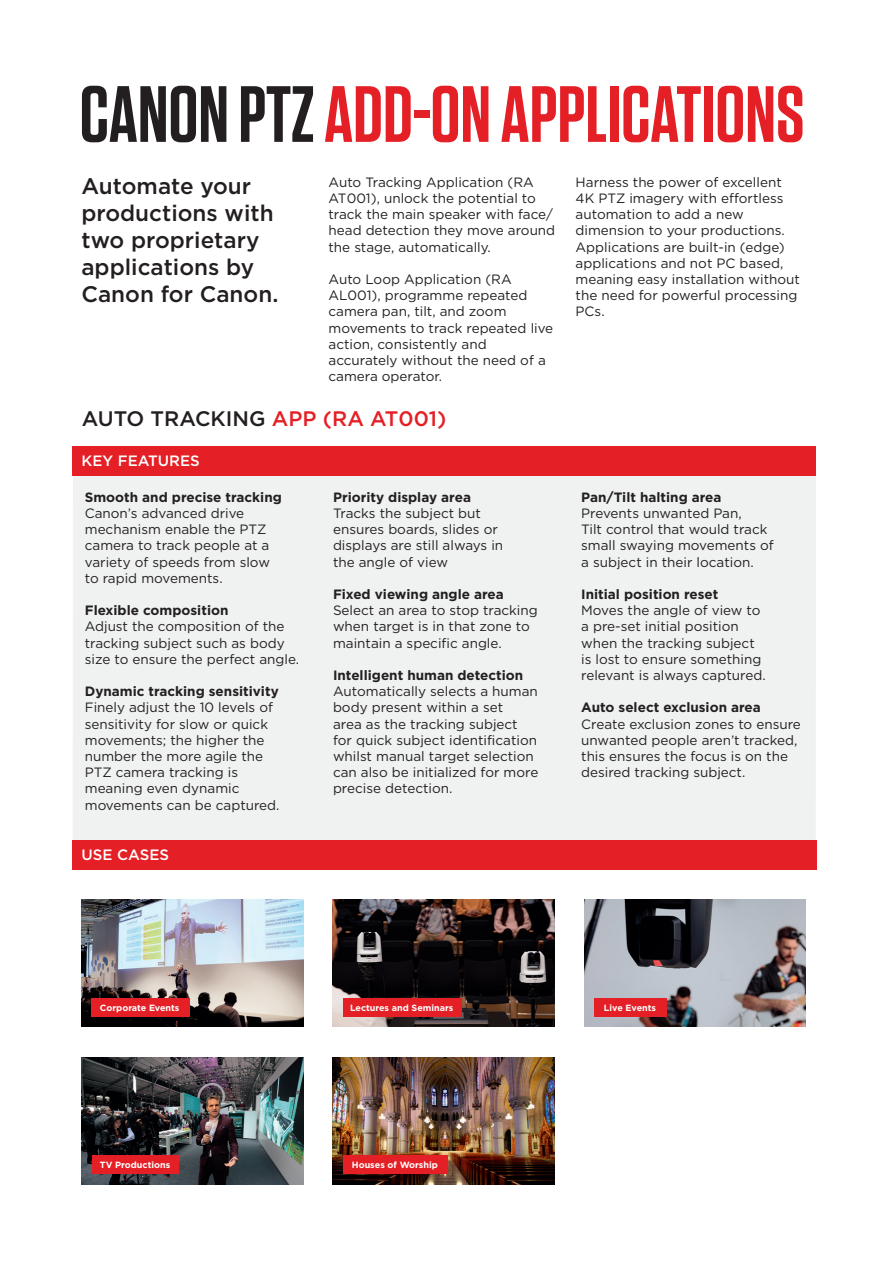
<style>
.page{position:relative;width:896px;height:1263px;background:#fff}
.page>*{position:absolute;margin:0;border:0;box-sizing:border-box;transform-origin:0 0}
.t1{font:600 79.5px "Tungsten";color:#e41f25}
.t2{font:500 22.5px/27px "Gotham";color:#231f20}
.t3{font:500 21px "Gotham";color:#231f20}
.t4{font:500 15px "Gotham";color:#fff}
.t5{font:13.5px/16.2px "Gotham";color:#231f20}
.t6{font:700 13.5px "Gotham";color:#231f20}
.t7{font:700 9px "Gotham";color:#fff}
.s1{color:#231f20}
.s2{color:#e41f25}
</style>
<div class="page">
<div style="left:73px;top:476px;width:742px;height:367px;background:#eff2f1"></div>
<div style="left:73px;top:446px;width:742px;height:30px;background:#e41f25"></div>
<div style="left:73px;top:840px;width:744px;height:30px;background:#e41f25"></div>
<img style="left:82px;top:899px;width:221px;height:128px">
<div style="left:91px;top:998px;width:99px;height:18px;background:#e41f25"></div>
<img style="left:82px;top:1057px;width:221px;height:127px">
<div style="left:93px;top:1155px;width:86px;height:19px;background:#e41f25"></div>
<img style="left:333px;top:1057px;width:221px;height:127px">
<div style="left:343px;top:1155px;width:104px;height:19px;background:#e41f25"></div>
<img style="left:333px;top:899px;width:221px;height:128px">
<div style="left:343px;top:998px;width:118px;height:18px;background:#e41f25"></div>
<img style="left:584px;top:899px;width:221px;height:128px">
<div style="left:594px;top:998px;width:72px;height:18px;background:#e41f25"></div>
<h1 class="t1" style="left:80px;top:72px;width:726px"><span class="s1">CANON PTZ</span> ADD-ON APPLICATIONS</h1>
<h2 class="t2" style="left:81px;top:172px;width:198px">Automate your productions with two proprietary applications by<br>Canon for Canon.</h2>
<p class="t5" style="left:328px;top:174px;width:228px">Auto Tracking Application (RA<br>AT001), unlock the potential to track the main speaker with face/ head detection they move around the stage, automatically.</p>
<p class="t5" style="left:328px;top:271px;width:226px">Auto Loop Application (RA<br>AL001), programme repeated camera pan, tilt, and zoom movements to track repeated live action, consistently and accurately without the need of a camera operator.</p>
<h3 class="t3" style="left:82px;top:405px;width:366px">AUTO TRACKING <span class="s2">APP (RA AT001)</span></h3>
<p class="t4" style="left:82px;top:451px;width:120px">KEY FEATURES</p>
<p class="t6" style="left:85px;top:488px;width:198px">Smooth and precise tracking</p>
<p class="t5" style="left:85px;top:505px;width:187px">Canon’s advanced drive mechanism enable the PTZ camera to track people at a variety of speeds from slow to rapid movements.</p>
<p class="t6" style="left:85px;top:601px;width:145px">Flexible composition</p>
<p class="t5" style="left:85px;top:618px;width:216px">Adjust the composition of the tracking subject such as body size to ensure the perfect angle.</p>
<p class="t6" style="left:85px;top:682px;width:195px">Dynamic tracking sensitivity</p>
<p class="t5" style="left:85px;top:699px;width:196px">Finely adjust the 10 levels of sensitivity for slow or quick movements; the higher the number the more agile the<br>PTZ camera tracking is meaning even dynamic movements can be captured.</p>
<p class="t4" style="left:82px;top:844px;width:89px">USE CASES</p>
<p class="t6" style="left:333px;top:488px;width:139px">Priority display area</p>
<p class="t5" style="left:333px;top:505px;width:172px">Tracks the subject but ensures boards, slides or displays are still always in the angle of view</p>
<p class="t6" style="left:333px;top:585px;width:172px">Fixed viewing angle area</p>
<p class="t5" style="left:333px;top:602px;width:206px">Select an area to stop tracking when target is in that zone to maintain a specific angle.</p>
<p class="t6" style="left:333px;top:666px;width:192px">Intelligent human detection</p>
<p class="t5" style="left:333px;top:683px;width:207px">Automatically selects a human body present within a set<br>area as the tracking subject for quick subject identification whilst manual target selection can also be initialized for more precise detection.</p>
<p class="t5" style="left:575px;top:174px;width:226px">Harness the power of excellent<br>4K PTZ imagery with effortless automation to add a new dimension to your productions.<br>Applications are built-in (edge) applications and not PC based, meaning easy installation without the need for powerful processing<br>PCs.</p>
<p class="t6" style="left:581px;top:488px;width:142px">Pan/Tilt halting area</p>
<p class="t5" style="left:581px;top:505px;width:194px">Prevents unwanted Pan,<br>Tilt control that would track small swaying movements of a subject in their location.</p>
<p class="t6" style="left:581px;top:585px;width:139px">Initial position reset</p>
<p class="t5" style="left:581px;top:602px;width:186px">Moves the angle of view to a pre-set initial position when the tracking subject is lost to ensure something relevant is always captured.</p>
<p class="t6" style="left:581px;top:699px;width:181px">Auto select exclusion area</p>
<p class="t5" style="left:581px;top:715px;width:221px">Create exclusion zones to ensure unwanted people aren’t tracked, this ensures the focus is on the desired tracking subject.</p>
<p class="t7" style="left:100px;top:1001px;width:81px">Corporate Events</p>
<p class="t7" style="left:350px;top:1001px;width:105px">Lectures and Seminars</p>
<p class="t7" style="left:604px;top:1001px;width:54px">Live Events</p>
<p class="t7" style="left:100px;top:1159px;width:72px">TV Productions</p>
<p class="t7" style="left:352px;top:1158px;width:87px">Houses of Worship</p>
</div>
